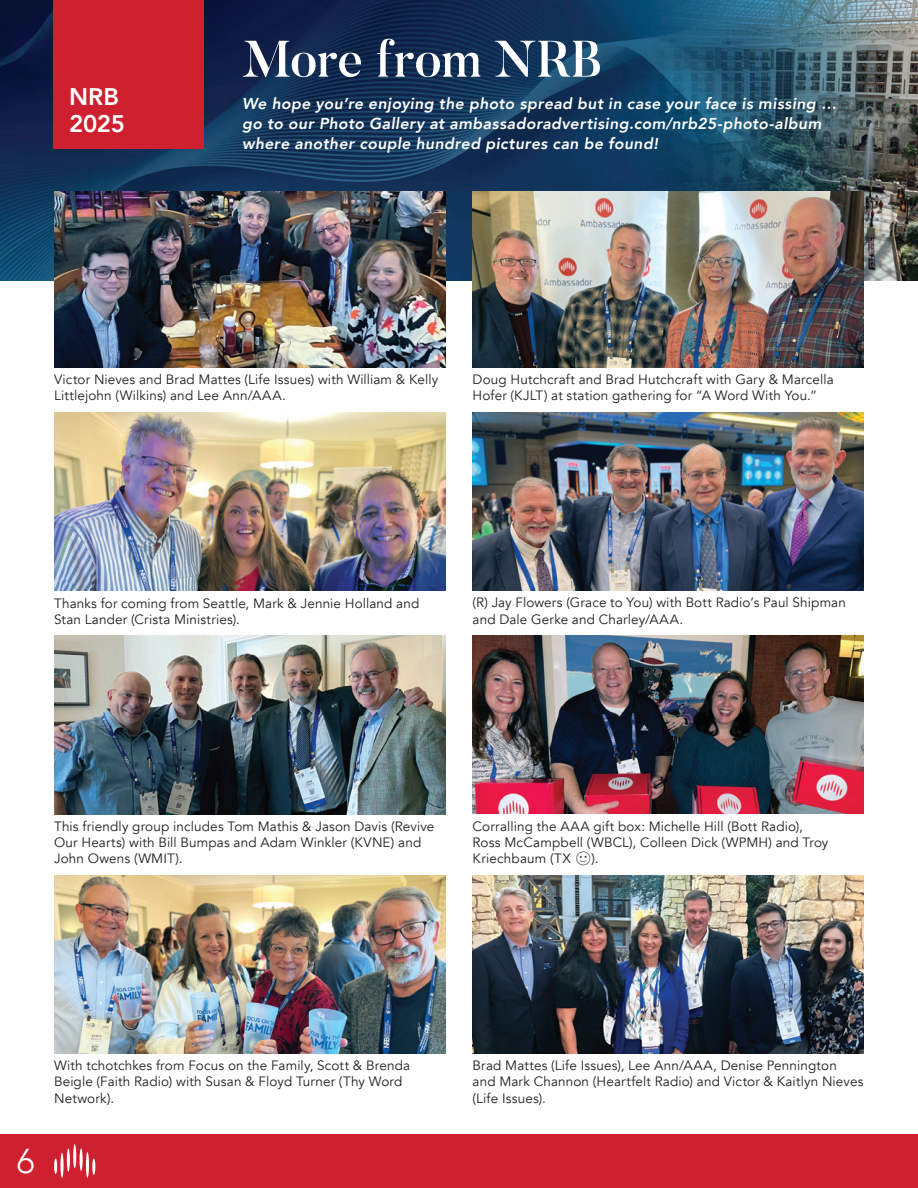
<style>
.page{position:relative;width:918px;height:1188px;background:#fff}
.page>*{position:absolute;margin:0;border:0;box-sizing:border-box;transform-origin:0 0}
.Title_Text{font:51px "Butler Free S Bd";letter-spacing:-.005em;color:#fff}
.t1{font:300 34.35px "Avenir";color:#fff}
.t2{font:800 24px/27px "Avenir";letter-spacing:-.005em;color:#fff}
.Main_Content_Text{font:italic 800 15.75px/20.2px "Avenir";letter-spacing:.025em;color:#fff}
.Caption_Text{font:13.5px/16.2px "Avenir";letter-spacing:.01em;color:#231f20}
</style>
<div class="page">
<img style="left:878px;top:0;width:40px;height:281px">
<img style="left:0;top:0;width:878px;height:281px">
<img style="left:54px;top:875px;width:392px;height:178px">
<img style="left:473px;top:192px;width:391px;height:175px">
<img style="left:472px;top:875px;width:392px;height:178px">
<img style="left:54px;top:192px;width:392px;height:175px">
<img style="left:54px;top:636px;width:392px;height:178px">
<img style="left:473px;top:636px;width:391px;height:178px">
<img style="left:54px;top:413px;width:392px;height:178px">
<img style="left:472px;top:412px;width:392px;height:179px">
<div style="left:0;top:1134px;width:918px;height:54px;background:#cf202f"></div>
<div style="left:53px;top:0;width:150px;height:149px;background:#cf202f"></div>
<hr style="left:73px;top:1144px;width:3px;height:24px;background:#fff;border-radius:50%">
<hr style="left:80px;top:1148px;width:3px;height:23px;background:#fff;border-radius:50%">
<hr style="left:86px;top:1152px;width:3px;height:26px;background:#fff;border-radius:50%">
<hr style="left:92px;top:1159px;width:3px;height:16px;background:#fff;border-radius:50%">
<hr style="left:54px;top:1159px;width:3px;height:15px;background:#fff;border-radius:50%">
<svg style="left:60px;top:1153px;width:4px;height:25px"></svg>
<hr style="left:67px;top:1148px;width:3px;height:24px;background:#fff;border-radius:50%">
<p class="t2" style="left:69px;top:83px;width:57px">NRB<br>2025</p>
<p class="Title_Text" style="left:242px;top:24px;width:362px">More from NRB</p>
<p class="Main_Content_Text" style="left:242px;top:93px;width:596px">We hope you’re enjoying the photo spread but in case your face is missing … go to our Photo Gallery at ambassadoradvertising.com/nrb25-photo-album where another couple hundred pictures can be found!</p>
<p class="Caption_Text" style="left:54px;top:372px;width:386px">Victor Nieves and Brad Mattes (Life Issues) with William &amp; Kelly<br>Littlejohn (Wilkins) and Lee Ann/AAA.</p>
<p class="Caption_Text" style="left:473px;top:372px;width:363px">Doug Hutchcraft and Brad Hutchcraft with Gary &amp; Marcella<br>Hofer (KJLT) at station gathering for “A Word With You.”</p>
<p class="Caption_Text" style="left:54px;top:595px;width:367px">Thanks for coming from Seattle, Mark &amp; Jennie Holland and<br>Stan Lander (Crista Ministries).</p>
<p class="Caption_Text" style="left:473px;top:595px;width:375px">(R) Jay Flowers (Grace to You) with Bott Radio’s Paul Shipman and Dale Gerke and Charley/AAA.</p>
<p class="Caption_Text" style="left:54px;top:818px;width:382px">This friendly group includes Tom Mathis &amp; Jason Davis (Revive<br>Our Hearts) with Bill Bumpas and Adam Winkler (KVNE) and<br>John Owens (WMIT).</p>
<p class="Caption_Text" style="left:473px;top:818px;width:357px">Corralling the AAA gift box: Michelle Hill (Bott Radio),<br>Ross McCampbell (WBCL), Colleen Dick (WPMH) and Troy<br>Kriechbaum (TX</p>
<p class="Caption_Text" style="left:591px;top:851px;width:9px">).</p>
<h2 class="t1" style="left:17px;top:1141px;width:19px">6</h2>
<p class="Caption_Text" style="left:54px;top:1058px;width:358px">With tchotchkes from Focus on the Family, Scott &amp; Brenda<br>Beigle (Faith Radio) with Susan &amp; Floyd Turner (Thy Word<br>Network).</p>
<p class="Caption_Text" style="left:473px;top:1058px;width:392px">Brad Mattes (Life Issues), Lee Ann/AAA, Denise Pennington<br>and Mark Channon (Heartfelt Radio) and Victor &amp; Kaitlyn Nieves (Life Issues).</p>
</div>
